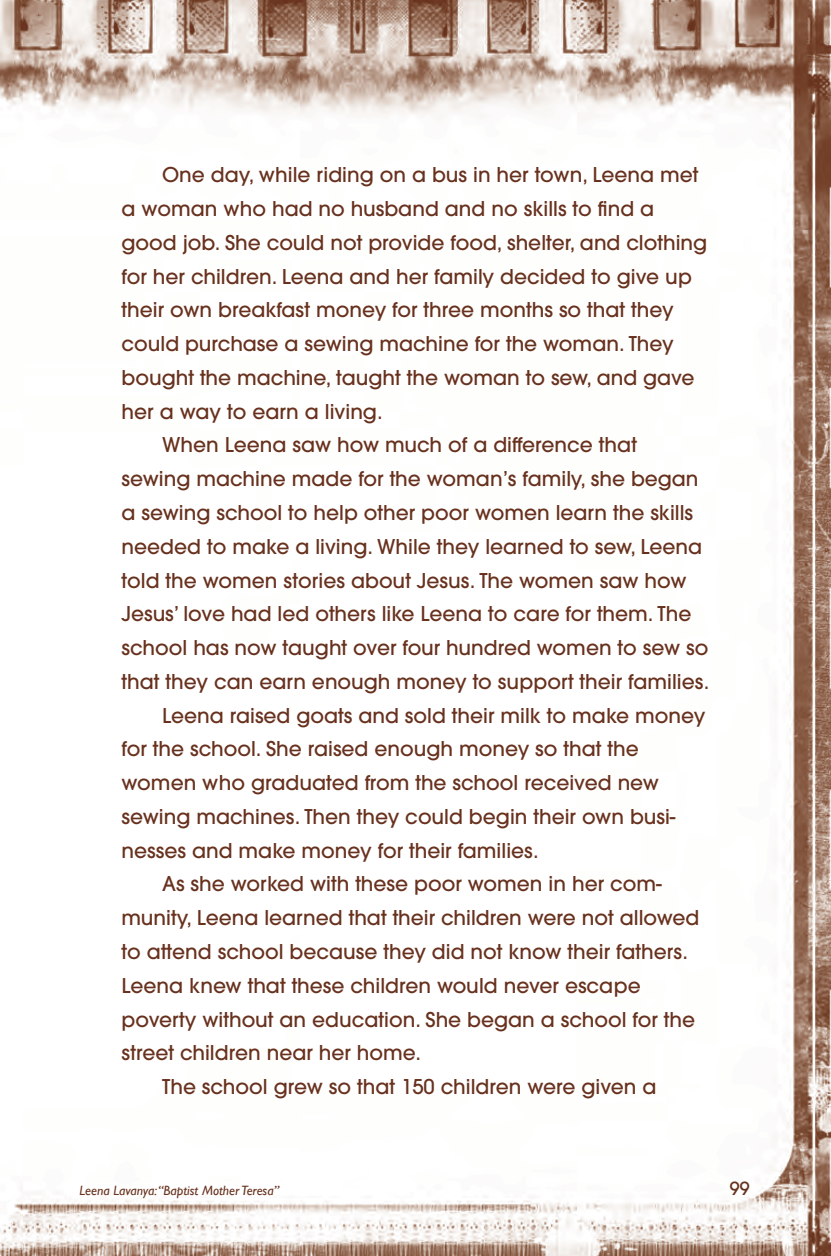
<style>
.page{position:relative;width:831px;height:1256px;background:#fff}
.page>*{position:absolute;margin:0;border:0;box-sizing:border-box;transform-origin:0 0}
.t1{font:500 20.25px/33.8px "ITC Avant Garde Pro";color:#68311e}
.t2{font:500 18px "ITC Avant Garde Pro";color:#68311e}
.t3{font:italic 13.5px "Gill Sans";color:#68311e}
</style>
<div class="page">
<img style="left:0;top:0;width:830px;height:1256px">
<p class="t1" style="left:122px;top:158px;width:587px;text-indent:40px">One day, while riding on a bus in her town, Leena met a woman who had no husband and no skills to find a good job. She could not provide food, shelter, and clothing for her children. Leena and her family decided to give up their own breakfast money for three months so that they could purchase a sewing machine for the woman. They bought the machine, taught the woman to sew, and gave her a way to earn a living.</p>
<p class="t1" style="left:122px;top:428px;width:589px;text-indent:40px">When Leena saw how much of a difference that sewing machine made for the woman’s family, she began a sewing school to help other poor women learn the skills needed to make a living. While they learned to sew, Leena told the women stories about Jesus. The women saw how Jesus’ love had led others like Leena to care for them. The school has now taught over four hundred women to sew so that they can earn enough money to support their families.</p>
<p class="t1" style="left:122px;top:698px;width:585px;text-indent:40px">Leena raised goats and sold their milk to make money for the school. She raised enough money so that the women who graduated from the school received new sewing machines. Then they could begin their own busi&shy;nesses and make money for their families.</p>
<p class="t1" style="left:122px;top:867px;width:579px;text-indent:40px">As she worked with these poor women in her com&shy;munity, Leena learned that their children were not allowed to attend school because they did not know their fathers.<br>Leena knew that these children would never escape poverty without an education. She began a school for the street children near her home.</p>
<p class="t1" style="left:162px;top:1069px;width:496px">The school grew so that 150 children were given a</p>
<p class="t3" style="left:80px;top:1182px;width:201px">Leena Lavanya: “Baptist Mother Teresa”</p>
<p class="t2" style="left:729px;top:1177px;width:21px">99</p>
</div>
